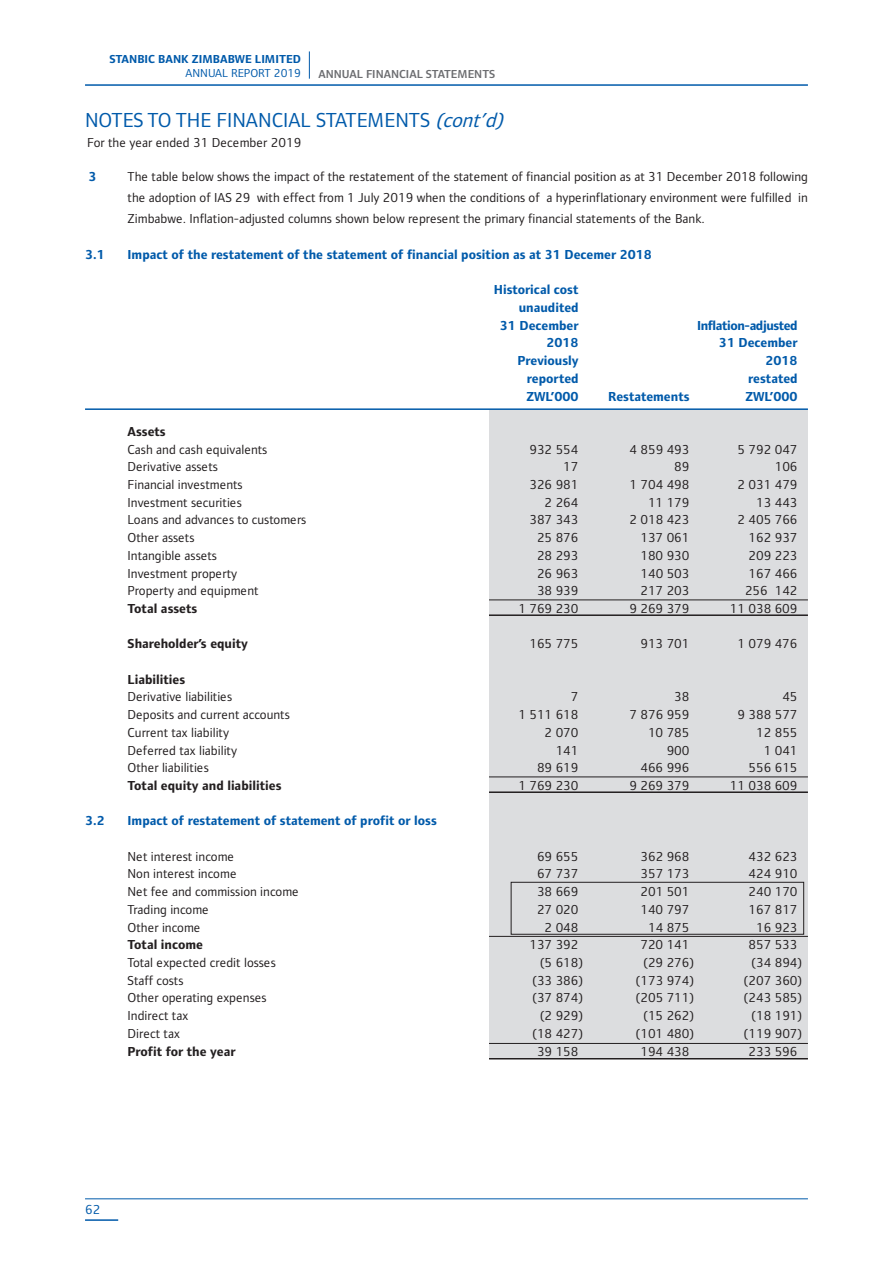
<style>
.page{position:relative;width:893px;height:1263px;background:#fff}
.page>*{position:absolute;margin:0;border:0;box-sizing:border-box;transform-origin:0 0}
.t1{font:21px "Standard Bank";color:#015aaa}
.t2{font:13.5px/21px "Standard Bank";color:#231f20;text-align:justify}
.t3{font:700 13.5px/17.7px "Standard Bank";color:#015aaa;text-align:right}
.t4{font:700 13.5px "Standard Bank";color:#231f20}
.t5{font:700 13.5px "Standard Bank";letter-spacing:-.03em;color:#015aaa}
.t6{font:13.5px "Standard Bank";color:#015aaa}
.t7{font:700 12px "Standard Bank";color:#015aaa}
.t8{font:600 12px "Standard Bank";color:#6c6d70}
.t9{font:12px "Standard Bank";color:#015aaa}
.s1{font-style:italic}
</style>
<div class="page">
<hr style="left:85px;top:84px;width:723px;height:2px;background:#015aaa">
<svg style="left:309px;top:51px;width:1px;height:28px"></svg>
<div style="left:489px;top:409px;width:319px;height:650px;background:#dcdddf"></div>
<hr style="left:85px;top:408px;width:723px;height:2px;background:#015aaa">
<svg style="left:489px;top:599px;width:319px;height:445px"></svg>
<hr style="left:489px;top:791px;width:319px;height:2px;background:#231f20">
<hr style="left:489px;top:614px;width:319px;height:2px;background:#231f20">
<hr style="left:489px;top:1058px;width:319px;height:1px;background:#231f20">
<hr style="left:85px;top:1198px;width:723px;height:1px;background:#015aaa">
<hr style="left:85px;top:1219px;width:33px;height:2px;background:#015aaa">
<p class="t7" style="left:109px;top:54px;width:193px">STANBIC BANK ZIMBABWE LIMITED</p>
<p class="t9" style="left:186px;top:69px;width:117px">ANNUAL REPORT 2019</p>
<p class="t8" style="left:318px;top:70px;width:178px">ANNUAL FINANCIAL STATEMENTS</p>
<h1 class="t1" style="left:85px;top:112px;width:424px">NOTES TO THE FINANCIAL STATEMENTS <span class="s1">(cont’d)</span></h1>
<p class="t2" style="left:87px;top:134px;width:216px">For the year ended 31 December 2019</p>
<p class="t3" style="left:88px;top:169px;width:10px">3</p>
<p class="t2" style="left:128px;top:168px;width:682px">The table below shows the impact of the restatement of the statement of financial position as at 31 December 2018 following the adoption of IAS 29 with effect from 1 July 2019 when the conditions of a hyperinflationary environment were fulfilled in Zimbabwe. Inflation-adjusted columns shown below represent the primary financial statements of the Bank.</p>
<p class="t3" style="left:85px;top:247px;width:21px">3.1</p>
<p class="t3" style="left:128px;top:247px;width:526px">Impact of the restatement of the statement of financial position as at 31 Decemer 2018</p>
<p class="t3" style="left:494px;top:282px;width:86px">Historical cost unaudited<br>31 December</p>
<p class="t5" style="left:697px;top:320px;width:102px">Inflation-adjusted</p>
<p class="t3" style="left:546px;top:335px;width:34px">2018</p>
<p class="t3" style="left:719px;top:335px;width:80px">31 December</p>
<p class="t3" style="left:518px;top:353px;width:62px">Previously</p>
<p class="t3" style="left:765px;top:353px;width:34px">2018</p>
<p class="t3" style="left:527px;top:371px;width:53px">reported</p>
<p class="t3" style="left:748px;top:371px;width:51px">restated</p>
<p class="t3" style="left:526px;top:388px;width:54px">ZWL’000</p>
<p class="t3" style="left:608px;top:388px;width:83px">Restatements</p>
<p class="t3" style="left:745px;top:388px;width:54px">ZWL’000</p>
<p class="t4" style="left:128px;top:426px;width:40px">Assets</p>
<p class="t2" style="left:128px;top:440px;width:141px">Cash and cash equivalents</p>
<p class="t2" style="left:529px;top:440px;width:51px">932 554</p>
<p class="t2" style="left:629px;top:440px;width:62px">4 859 493</p>
<p class="t2" style="left:737px;top:440px;width:62px">5 792 047</p>
<p class="t2" style="left:128px;top:458px;width:92px">Derivative assets</p>
<p class="t2" style="left:563px;top:458px;width:17px">17</p>
<p class="t2" style="left:674px;top:458px;width:17px">89</p>
<p class="t2" style="left:775px;top:458px;width:24px">106</p>
<p class="t2" style="left:128px;top:475px;width:117px">Financial investments</p>
<p class="t2" style="left:529px;top:475px;width:51px">326 981</p>
<p class="t2" style="left:629px;top:475px;width:62px">1 704 498</p>
<p class="t2" style="left:737px;top:475px;width:62px">2 031 479</p>
<p class="t2" style="left:128px;top:493px;width:116px">Investment securities</p>
<p class="t2" style="left:545px;top:493px;width:35px">2 264</p>
<p class="t2" style="left:648px;top:493px;width:43px">11 179</p>
<p class="t2" style="left:756px;top:493px;width:43px">13 443</p>
<p class="t2" style="left:128px;top:511px;width:180px">Loans and advances to customers</p>
<p class="t2" style="left:529px;top:511px;width:51px">387 343</p>
<p class="t2" style="left:629px;top:511px;width:62px">2 018 423</p>
<p class="t2" style="left:737px;top:511px;width:62px">2 405 766</p>
<p class="t2" style="left:128px;top:528px;width:68px">Other assets</p>
<p class="t2" style="left:537px;top:528px;width:43px">25 876</p>
<p class="t2" style="left:640px;top:528px;width:51px">137 061</p>
<p class="t2" style="left:748px;top:528px;width:51px">162 937</p>
<p class="t2" style="left:128px;top:546px;width:91px">Intangible assets</p>
<p class="t2" style="left:537px;top:546px;width:43px">28 293</p>
<p class="t2" style="left:640px;top:546px;width:51px">180 930</p>
<p class="t2" style="left:748px;top:546px;width:51px">209 223</p>
<p class="t2" style="left:128px;top:564px;width:111px">Investment property</p>
<p class="t2" style="left:537px;top:564px;width:43px">26 963</p>
<p class="t2" style="left:640px;top:564px;width:51px">140 503</p>
<p class="t2" style="left:748px;top:564px;width:51px">167 466</p>
<p class="t2" style="left:128px;top:581px;width:133px">Property and equipment</p>
<p class="t2" style="left:537px;top:581px;width:43px">38 939</p>
<p class="t2" style="left:640px;top:581px;width:51px">217 203</p>
<p class="t2" style="left:745px;top:581px;width:54px">256 142</p>
<p class="t4" style="left:128px;top:603px;width:71px">Total assets</p>
<p class="t2" style="left:518px;top:599px;width:62px">1 769 230</p>
<p class="t2" style="left:629px;top:599px;width:62px">9 269 379</p>
<p class="t2" style="left:730px;top:599px;width:69px">11 038 609</p>
<p class="t4" style="left:128px;top:639px;width:122px">Shareholder’s equity</p>
<p class="t2" style="left:529px;top:635px;width:51px">165 775</p>
<p class="t2" style="left:640px;top:635px;width:51px">913 701</p>
<p class="t2" style="left:737px;top:635px;width:62px">1 079 476</p>
<p class="t4" style="left:128px;top:674px;width:59px">Liabilities</p>
<p class="t2" style="left:128px;top:688px;width:106px">Derivative liabilities</p>
<p class="t2" style="left:571px;top:688px;width:9px">7</p>
<p class="t2" style="left:674px;top:688px;width:17px">38</p>
<p class="t2" style="left:782px;top:688px;width:17px">45</p>
<p class="t2" style="left:128px;top:705px;width:164px">Deposits and current accounts</p>
<p class="t2" style="left:518px;top:705px;width:62px">1 511 618</p>
<p class="t2" style="left:629px;top:705px;width:62px">7 876 959</p>
<p class="t2" style="left:737px;top:705px;width:62px">9 388 577</p>
<p class="t2" style="left:128px;top:723px;width:103px">Current tax liability</p>
<p class="t2" style="left:545px;top:723px;width:35px">2 070</p>
<p class="t2" style="left:648px;top:723px;width:43px">10 785</p>
<p class="t2" style="left:756px;top:723px;width:43px">12 855</p>
<p class="t2" style="left:128px;top:741px;width:111px">Deferred tax liability</p>
<p class="t2" style="left:556px;top:741px;width:24px">141</p>
<p class="t2" style="left:667px;top:741px;width:24px">900</p>
<p class="t2" style="left:764px;top:741px;width:35px">1 041</p>
<p class="t2" style="left:128px;top:758px;width:83px">Other liabilities</p>
<p class="t2" style="left:537px;top:758px;width:43px">89 619</p>
<p class="t2" style="left:640px;top:758px;width:51px">466 996</p>
<p class="t2" style="left:748px;top:758px;width:51px">556 615</p>
<p class="t4" style="left:128px;top:780px;width:155px">Total equity and liabilities</p>
<p class="t2" style="left:518px;top:776px;width:62px">1 769 230</p>
<p class="t2" style="left:629px;top:776px;width:62px">9 269 379</p>
<p class="t2" style="left:730px;top:776px;width:69px">11 038 609</p>
<p class="t3" style="left:85px;top:813px;width:21px">3.2</p>
<p class="t3" style="left:128px;top:813px;width:311px">Impact of restatement of statement of profit or loss</p>
<p class="t2" style="left:128px;top:847px;width:108px">Net interest income</p>
<p class="t2" style="left:537px;top:847px;width:43px">69 655</p>
<p class="t2" style="left:640px;top:847px;width:51px">362 968</p>
<p class="t2" style="left:748px;top:847px;width:51px">432 623</p>
<p class="t2" style="left:128px;top:865px;width:111px">Non interest income</p>
<p class="t2" style="left:537px;top:865px;width:43px">67 737</p>
<p class="t2" style="left:640px;top:865px;width:51px">357 173</p>
<p class="t2" style="left:748px;top:865px;width:51px">424 910</p>
<p class="t2" style="left:128px;top:882px;width:173px">Net fee and commission income</p>
<p class="t2" style="left:537px;top:882px;width:43px">38 669</p>
<p class="t2" style="left:640px;top:882px;width:51px">201 501</p>
<p class="t2" style="left:748px;top:882px;width:51px">240 170</p>
<p class="t2" style="left:128px;top:900px;width:83px">Trading income</p>
<p class="t2" style="left:537px;top:900px;width:43px">27 020</p>
<p class="t2" style="left:640px;top:900px;width:51px">140 797</p>
<p class="t2" style="left:748px;top:900px;width:51px">167 817</p>
<p class="t2" style="left:128px;top:918px;width:75px">Other income</p>
<p class="t2" style="left:545px;top:918px;width:35px">2 048</p>
<p class="t2" style="left:648px;top:918px;width:43px">14 875</p>
<p class="t2" style="left:756px;top:918px;width:43px">16 923</p>
<p class="t4" style="left:128px;top:940px;width:77px">Total income</p>
<p class="t2" style="left:529px;top:935px;width:51px">137 392</p>
<p class="t2" style="left:640px;top:935px;width:51px">720 141</p>
<p class="t2" style="left:748px;top:935px;width:51px">857 533</p>
<p class="t2" style="left:128px;top:953px;width:150px">Total expected credit losses</p>
<p class="t2" style="left:540px;top:953px;width:44px">(5 618 )</p>
<p class="t2" style="left:643px;top:953px;width:52px">(29 276 )</p>
<p class="t2" style="left:751px;top:953px;width:52px">(34 894 )</p>
<p class="t2" style="left:128px;top:971px;width:57px">Staff costs</p>
<p class="t2" style="left:532px;top:971px;width:52px">(33 386 )</p>
<p class="t2" style="left:636px;top:971px;width:60px">(173 974 )</p>
<p class="t2" style="left:744px;top:971px;width:60px">(207 360 )</p>
<p class="t2" style="left:128px;top:989px;width:141px">Other operating expenses</p>
<p class="t2" style="left:532px;top:989px;width:52px">(37 874 )</p>
<p class="t2" style="left:636px;top:989px;width:60px">(205 711 )</p>
<p class="t2" style="left:744px;top:989px;width:60px">(243 585 )</p>
<p class="t2" style="left:128px;top:1006px;width:62px">Indirect tax</p>
<p class="t2" style="left:540px;top:1006px;width:44px">(2 929 )</p>
<p class="t2" style="left:643px;top:1006px;width:52px">(15 262 )</p>
<p class="t2" style="left:751px;top:1006px;width:52px">(18 191 )</p>
<p class="t2" style="left:128px;top:1024px;width:54px">Direct tax</p>
<p class="t2" style="left:532px;top:1024px;width:52px">(18 427 )</p>
<p class="t2" style="left:636px;top:1024px;width:60px">(101 480 )</p>
<p class="t2" style="left:744px;top:1024px;width:60px">(119 907 )</p>
<p class="t4" style="left:128px;top:1046px;width:109px">Profit for the year</p>
<p class="t2" style="left:537px;top:1042px;width:43px">39 158</p>
<p class="t2" style="left:640px;top:1042px;width:51px">194 438</p>
<p class="t2" style="left:748px;top:1042px;width:51px">233 596</p>
<p class="t6" style="left:85px;top:1205px;width:17px">62</p>
</div>
